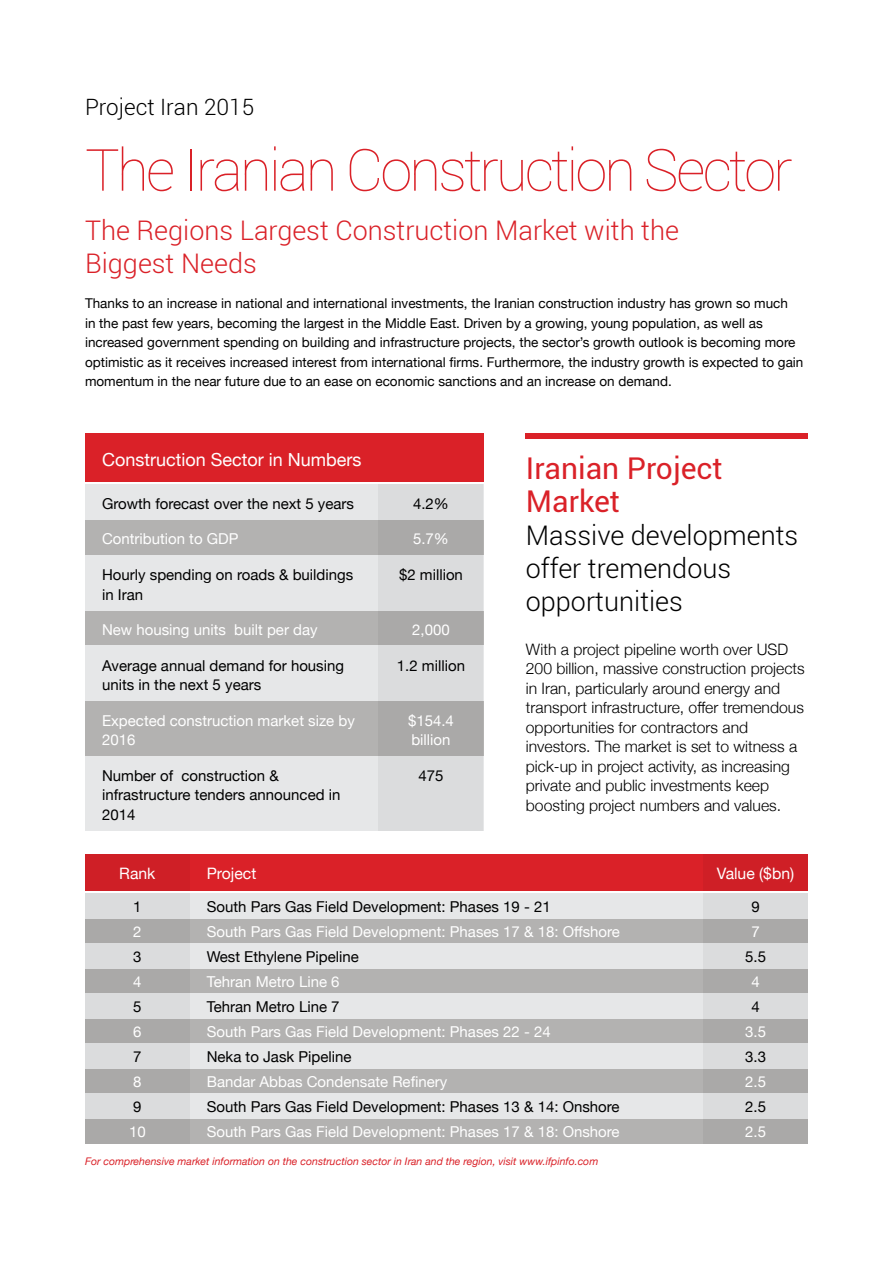
<style>
.page{position:relative;width:893px;height:1263px;background:#fff}
.page>*{position:absolute;margin:0;border:0;box-sizing:border-box;transform-origin:0 0}
.t1{font:100 58.2px "Roboto";letter-spacing:-.05em;color:#da2128}
.t2{font:30px/33px "Roboto";color:#da2128}
.t3{font:300 27px/33px "Roboto";color:#da2128}
.t4{font:300 27px/33px "Roboto";color:#000}
.t5{font:300 22.5px "Roboto";color:#000}
.t6{font:18px "Helvetica Neue";color:#fff}
.t7{font:300 15.75px/19.5px "Helvetica Neue";color:#000}
.t8{font:15.75px "Helvetica Neue";color:#fff}
.t9{font:15px/19.5px "Helvetica Neue";color:#000}
.t10{font:15px/19.5px "Helvetica Neue";color:#fff}
.t11{font:13.5px/19.5px "Helvetica Neue";color:#000}
.t12{font:italic 10.5px "Helvetica Neue";color:#da2128}
</style>
<div class="page">
<div style="left:85px;top:433px;width:398px;height:49px;background:#da2128"></div>
<div style="left:85px;top:519px;width:398px;height:36px;background:#b3b2b1"></div>
<div style="left:85px;top:610px;width:398px;height:36px;background:#b3b2b1"></div>
<div style="left:85px;top:701px;width:398px;height:55px;background:#b3b2b1"></div>
<div style="left:85px;top:484px;width:398px;height:35px;background:#e6e7e8"></div>
<div style="left:85px;top:555px;width:398px;height:55px;background:#e6e7e8"></div>
<div style="left:85px;top:646px;width:398px;height:55px;background:#e6e7e8"></div>
<div style="left:85px;top:756px;width:398px;height:74px;background:#e6e7e8"></div>
<svg style="left:379px;top:484px;width:104px;height:346px;fill:#dbdcdd"></svg>
<div style="left:526px;top:433px;width:282px;height:6px;background:#da2128"></div>
<div style="left:85px;top:918px;width:723px;height:25px;background:#b3b2b1"></div>
<div style="left:85px;top:1018px;width:723px;height:25px;background:#b3b2b1"></div>
<div style="left:85px;top:968px;width:723px;height:25px;background:#b3b2b1"></div>
<div style="left:85px;top:1069px;width:723px;height:25px;background:#b3b2b1"></div>
<div style="left:85px;top:1119px;width:723px;height:25px;background:#b3b2b1"></div>
<div style="left:85px;top:893px;width:723px;height:25px;background:#e6e7e8"></div>
<div style="left:85px;top:993px;width:723px;height:25px;background:#e6e7e8"></div>
<div style="left:85px;top:943px;width:723px;height:25px;background:#e6e7e8"></div>
<div style="left:85px;top:1043px;width:723px;height:26px;background:#e6e7e8"></div>
<div style="left:85px;top:1094px;width:723px;height:25px;background:#e6e7e8"></div>
<svg style="left:703px;top:893px;width:105px;height:226px;fill:#dbdcdd"></svg>
<svg style="left:85px;top:893px;width:105px;height:226px;fill:#dbdcdd"></svg>
<div style="left:85px;top:855px;width:723px;height:36px;background:#da2128"></div>
<div style="left:85px;top:855px;width:105px;height:36px;background:#cf1f26"></div>
<div style="left:703px;top:855px;width:105px;height:36px;background:#cf1f26"></div>
<h3 class="t5" style="left:85px;top:91px;width:171px">Project Iran 2015</h3>
<h1 class="t1" style="left:85px;top:130px;width:709px">The Iranian Construction Sector</h1>
<h3 class="t3" style="left:85px;top:213px;width:595px">The Regions Largest Construction Market with the<br>Biggest Needs</h3>
<p class="t11" style="left:85px;top:294px;width:720px">Thanks to an increase in national and international investments, the Iranian construction industry has grown so much<br>in the past few years, becoming the largest in the Middle East. Driven by a growing, young population, as well as increased government spending on building and infrastructure projects, the sector s’ growth outlook is becoming more optimistic as it receives increased interest from international firms. Furthermore, the industry growth is expected to gain momentum in the near future due to an ease on economic sanctions and an increase on demand.</p>
<h3 class="t6" style="left:102px;top:446px;width:261px">Construction Sector in Numbers</h3>
<p class="t9" style="left:102px;top:495px;width:253px">Growth forecast over the next 5 years</p>
<p class="t9" style="left:413px;top:495px;width:37px">4.2%</p>
<p class="t10" style="left:102px;top:530px;width:138px">Contribution to GDP</p>
<p class="t10" style="left:413px;top:530px;width:37px">5.7%</p>
<p class="t9" style="left:102px;top:566px;width:253px">Hourly spending on roads &amp; buildings in Iran</p>
<p class="t9" style="left:399px;top:566px;width:65px">$2 million</p>
<h2 class="t2" style="left:526px;top:451px;width:199px">Iranian Project<br>Market</h2>
<h3 class="t4" style="left:526px;top:518px;width:274px">Massive developments offer tremendous opportunities</h3>
<p class="t10" style="left:102px;top:621px;width:125px">New housing units</p>
<p class="t10" style="left:234px;top:621px;width:85px">built per day</p>
<p class="t10" style="left:412px;top:621px;width:39px">2,000</p>
<p class="t9" style="left:102px;top:656px;width:244px">Average annual demand for housing units in the next 5 years</p>
<p class="t9" style="left:397px;top:656px;width:70px">1.2 million</p>
<p class="t10" style="left:102px;top:711px;width:254px">Expected construction market size by<br>2016</p>
<p class="t10" style="left:408px;top:711px;width:47px">$154.4 billion</p>
<p class="t9" style="left:102px;top:766px;width:240px">Number of<br>infrastructure tenders announced in<br>2014</p>
<p class="t9" style="left:182px;top:766px;width:99px">construction &amp;</p>
<p class="t9" style="left:418px;top:766px;width:27px">475</p>
<p class="t7" style="left:526px;top:638px;width:280px">With a project pipeline worth over USD 200 billion, massive construction projects in Iran, particularly around energy and transport infrastructure, offer tremendous opportunities for contractors and investors. The market is set to witness a pick-up in project activity, as increasing private and public investments keep boosting project numbers and values.</p>
<p class="t8" style="left:119px;top:862px;width:38px">Rank</p>
<p class="t8" style="left:207px;top:862px;width:51px">Project</p>
<p class="t8" style="left:717px;top:862px;width:79px">Value $( bn(</p>
<p class="t9" style="left:133px;top:897px;width:10px">1</p>
<p class="t9" style="left:207px;top:897px;width:345px">South Pars Gas Field Development: Phases 19 - 21</p>
<p class="t9" style="left:751px;top:897px;width:10px">9</p>
<p class="t10" style="left:133px;top:923px;width:10px">2</p>
<p class="t10" style="left:207px;top:923px;width:415px">South Pars Gas Field Development: Phases 17 &amp; 18: Offshore</p>
<p class="t10" style="left:751px;top:923px;width:10px">7</p>
<p class="t9" style="left:133px;top:948px;width:10px">3</p>
<p class="t9" style="left:207px;top:948px;width:154px">West Ethylene Pipeline</p>
<p class="t9" style="left:745px;top:948px;width:22px">5.5</p>
<p class="t10" style="left:133px;top:973px;width:10px">4</p>
<p class="t10" style="left:207px;top:973px;width:134px">Tehran Metro Line 6</p>
<p class="t10" style="left:751px;top:973px;width:10px">4</p>
<p class="t9" style="left:133px;top:998px;width:10px">5</p>
<p class="t9" style="left:207px;top:998px;width:134px">Tehran Metro Line 7</p>
<p class="t9" style="left:751px;top:998px;width:10px">4</p>
<p class="t10" style="left:133px;top:1023px;width:10px">6</p>
<p class="t10" style="left:207px;top:1023px;width:345px">South Pars Gas Field Development: Phases 22 - 24</p>
<p class="t10" style="left:745px;top:1023px;width:22px">3.5</p>
<p class="t9" style="left:133px;top:1048px;width:10px">7</p>
<p class="t9" style="left:133px;top:1098px;width:10px">9</p>
<p class="t10" style="left:133px;top:1073px;width:10px">8</p>
<p class="t10" style="left:129px;top:1123px;width:18px">10</p>
<p class="t9" style="left:207px;top:1048px;width:146px">Neka to Jask Pipeline</p>
<p class="t9" style="left:207px;top:1098px;width:414px">South Pars Gas Field Development: Phases 13 &amp; 14: Onshore</p>
<p class="t10" style="left:207px;top:1073px;width:242px">Bandar Abbas Condensate Refinery</p>
<p class="t10" style="left:207px;top:1123px;width:414px">South Pars Gas Field Development: Phases 17 &amp; 18: Onshore</p>
<p class="t9" style="left:745px;top:1048px;width:22px">3.3</p>
<p class="t9" style="left:745px;top:1098px;width:22px">2.5</p>
<p class="t10" style="left:745px;top:1073px;width:22px">2.5</p>
<p class="t10" style="left:745px;top:1123px;width:22px">2.5</p>
<p class="t12" style="left:85px;top:1154px;width:515px">For comprehensive market information on the construction sector in Iran and the region, visit www.ifpinfo.com</p>
</div>
